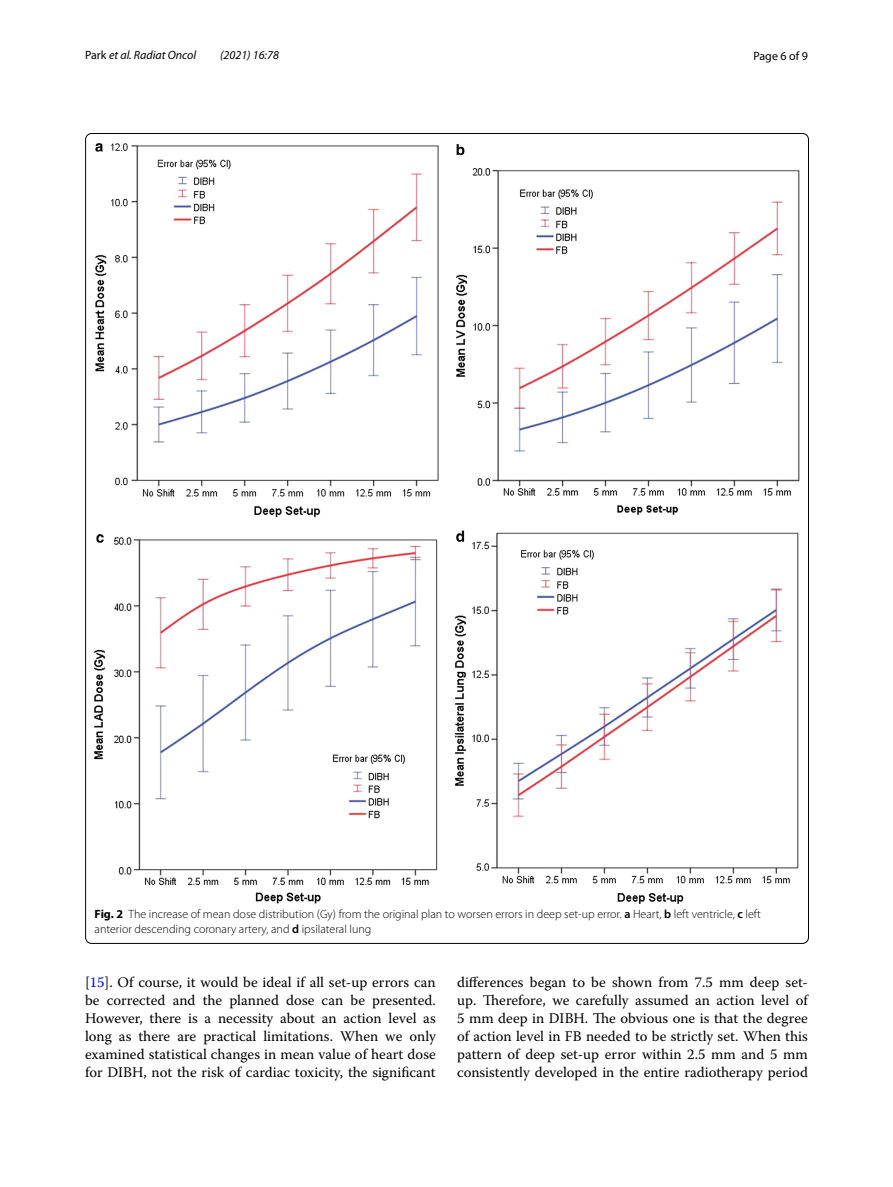
<style>
.page{position:relative;width:893px;height:1187px;background:#fff}
.page>*{position:absolute;margin:0;border:0;box-sizing:border-box;transform-origin:0 0}
.t1{font:14.7px/18px "Warnock Pro";color:#000;text-align:justify}
.t2{font:300 12px/15px "Myriad Pro";color:#000}
.t3{font:italic 12px "Myriad Pro";color:#000}
.t4{font:12px "Myriad Pro";color:#000}
.s1{font-style:normal}
.s2{font-weight:700}
.s3{font-weight:600}
.s4{color:#00f}
</style>
<div class="page">
<img style="left:94px;top:143px;width:706px;height:760px">
<p class="t3" style="left:85px;top:48px;width:113px"><span class="s1">Park</span> et al. Radiat Oncol</p>
<p class="t3" style="left:220px;top:48px;width:60px">(2021) 16:78</p>
<p class="t4" style="left:753px;top:48px;width:56px">Page 6 of 9</p>
<p class="t2" style="left:95px;top:906px;width:668px"><span class="s2">Fig. 2</span> The increase of mean dose distribution (Gy) from the original plan to worsen errors in deep set-up error. <span class="s3">a</span> Heart, <span class="s3">b</span> left ventricle, <span class="s3">c</span> left anterior descending coronary artery, and <span class="s3">d</span> ipsilateral lung</p>
<p class="t1" style="left:85px;top:973px;width:352px">[<span class="s4">15</span>]. Of course, it would be ideal if all set-up errors can be corrected and the planned dose can be presented.<br>However, there is a necessity about an action level as long as there are practical limitations. When we only examined statistical changes in mean value of heart dose for DIBH, not the risk of cardiac toxicity, the significant</p>
<p class="t1" style="left:457px;top:973px;width:352px">differences began to be shown from 7.5 mm deep set&shy;up. Therefore, we carefully assumed an action level of 5 mm deep in DIBH. The obvious one is that the degree of action level in FB needed to be strictly set. When this pattern of deep set-up error within 2.5 mm and 5 mm consistently developed in the entire radiotherapy period</p>
</div>
